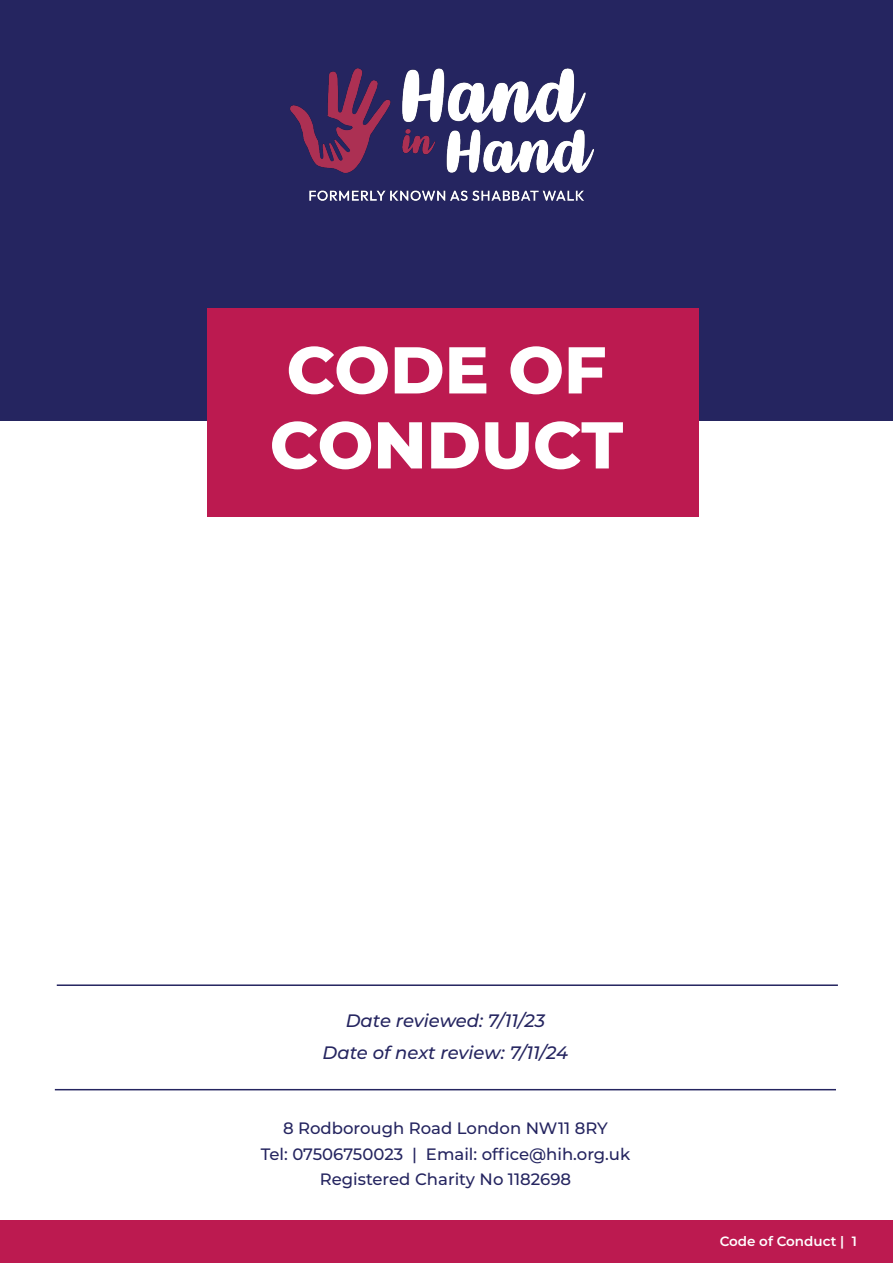
<style>
.page{position:relative;width:893px;height:1263px;background:#fff}
.page>*{position:absolute;margin:0;border:0;box-sizing:border-box;transform-origin:0 0}
.t1{font:800 66px "Montserrat";color:#fff}
.t2{font:italic 500 18px "Montserrat";color:#252560}
.t3{font:500 16.5px "Montserrat";color:#252560}
.t4{font:600 13.5px "Montserrat";color:#fff}
</style>
<div class="page">
<div style="left:0;top:1220px;width:893px;height:43px;background:#bc1a50"></div>
<div style="left:0;top:0;width:893px;height:421px;background:#252560"></div>
<div style="left:207px;top:308px;width:491px;height:209px;background:#bc1a50"></div>
<hr style="left:57px;top:984px;width:781px;height:2px;background:#252560">
<hr style="left:55px;top:1089px;width:781px;height:1px;background:#252560">
<img style="left:290px;top:68px;width:304px;height:133px">
<p class="t1" style="left:287px;top:322px;width:321px">CODE OF</p>
<p class="t1" style="left:270px;top:397px;width:355px">CONDUCT</p>
<p class="t2" style="left:346px;top:1008px;width:201px">Date reviewed: 7/11/23</p>
<p class="t2" style="left:323px;top:1040px;width:247px">Date of next review: 7/11/24</p>
<p class="t3" style="left:283px;top:1117px;width:326px">8 Rodborough Road London NW11 8RY</p>
<p class="t3" style="left:261px;top:1142px;width:371px">Tel: 07506750023 | Email: office@hih.org.uk</p>
<p class="t3" style="left:320px;top:1168px;width:253px">Registered Charity No 1182698</p>
<p class="t4" style="left:720px;top:1232px;width:139px">Code of Conduct | 1</p>
</div>
